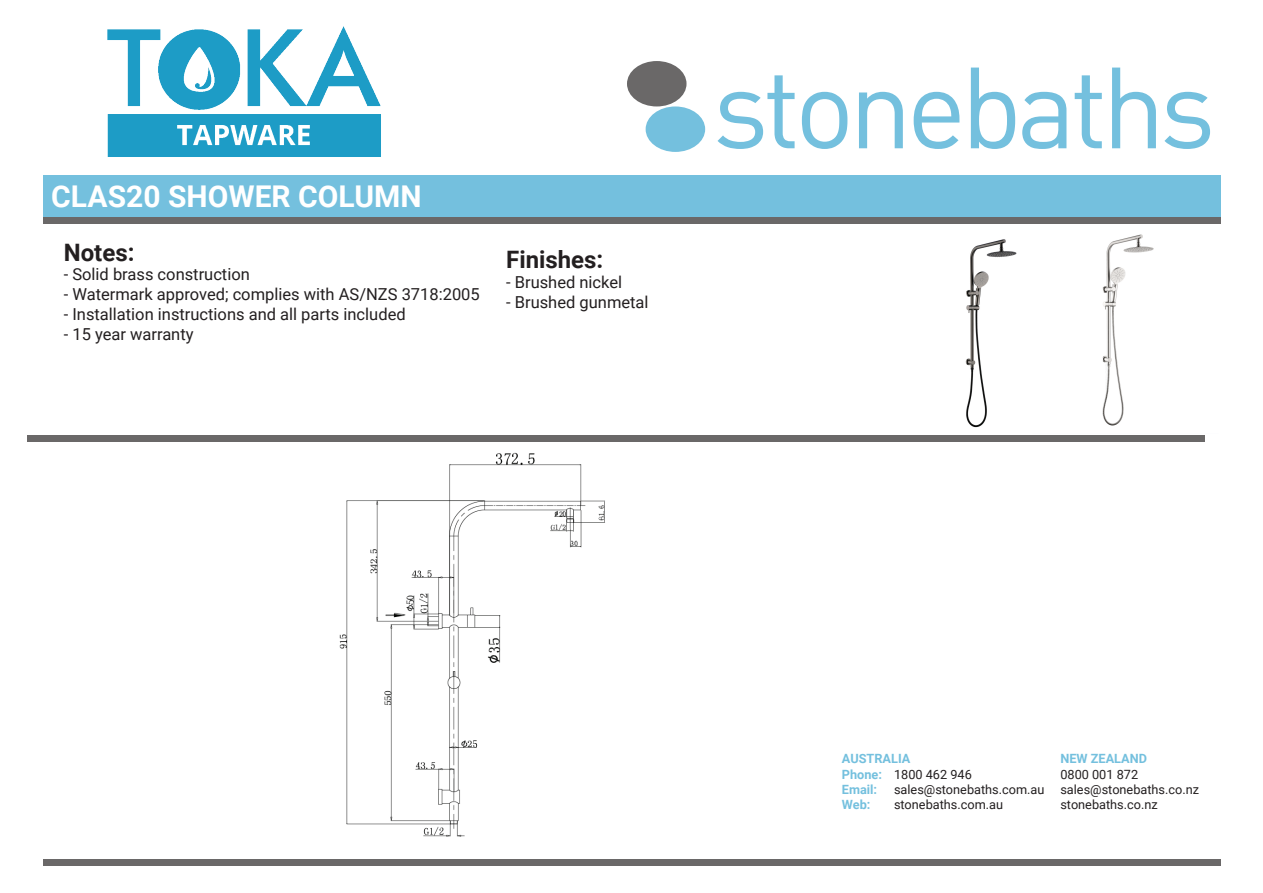
<style>
.page{position:relative;width:1263px;height:893px;background:#fff}
.page>*{position:absolute;margin:0;border:0;box-sizing:border-box;transform-origin:0 0}
.t1{font:700 30px "Roboto";color:#fff}
.t2{font:700 24px "Roboto";color:#231f20}
.t3{font:16.5px "Roboto";color:#231f20}
.t4{font:12.75px/15.3px "Roboto";color:#231f20}
.t5{font:700 12.75px/15.3px "Roboto";color:#74c0de}
</style>
<div class="page">
<img style="left:339px;top:452px;width:266px;height:385px">
<img style="left:965px;top:239px;width:52px;height:189px">
<img style="left:1102px;top:234px;width:52px;height:192px">
<svg style="left:717px;top:68px;width:493px;height:81px"></svg>
<div style="left:646px;top:106px;width:59px;height:46px;background:#74c0de;border-radius:50%"></div>
<div style="left:627px;top:61px;width:59px;height:45px;background:#6a6868;border-radius:50%"></div>
<div style="left:43px;top:175px;width:1177px;height:43px;background:#74c0de"></div>
<div style="left:43px;top:218px;width:1177px;height:6px;background:#6a6868"></div>
<div style="left:43px;top:859px;width:1177px;height:7px;background:#6a6868"></div>
<div style="left:27px;top:435px;width:1177px;height:7px;background:#6a6868"></div>
<img style="left:107px;top:26px;width:274px;height:131px">
<h1 class="t1" style="left:51px;top:175px;width:372px">CLAS20 SHOWER COLUMN</h1>
<h2 class="t2" style="left:64px;top:235px;width:72px">Notes:</h2>
<p class="t3" style="left:64px;top:263px;width:188px">- Solid brass construction</p>
<p class="t3" style="left:64px;top:283px;width:418px">- Watermark approved; complies with AS/NZS 3718:2005</p>
<p class="t3" style="left:64px;top:302px;width:343px">- Installation instructions and all parts included</p>
<p class="t3" style="left:64px;top:322px;width:131px">- 15 year warranty</p>
<h2 class="t2" style="left:506px;top:243px;width:99px">Finishes:</h2>
<p class="t3" style="left:506px;top:271px;width:118px">- Brushed nickel</p>
<p class="t3" style="left:506px;top:290px;width:144px">- Brushed gunmetal</p>
<p class="t5" style="left:842px;top:751px;width:70px">AUSTRALIA<br>Phone:<br>Email:<br>Web:</p>
<p class="t5" style="left:1060px;top:751px;width:88px">NEW ZEALAND</p>
<p class="t4" style="left:894px;top:766px;width:152px">1800 462 946 sales@stonebaths.com.au stonebaths.com.au</p>
<p class="t4" style="left:1060px;top:766px;width:140px">0800 001 872 sales@stonebaths.co.nz stonebaths.co.nz</p>
</div>
